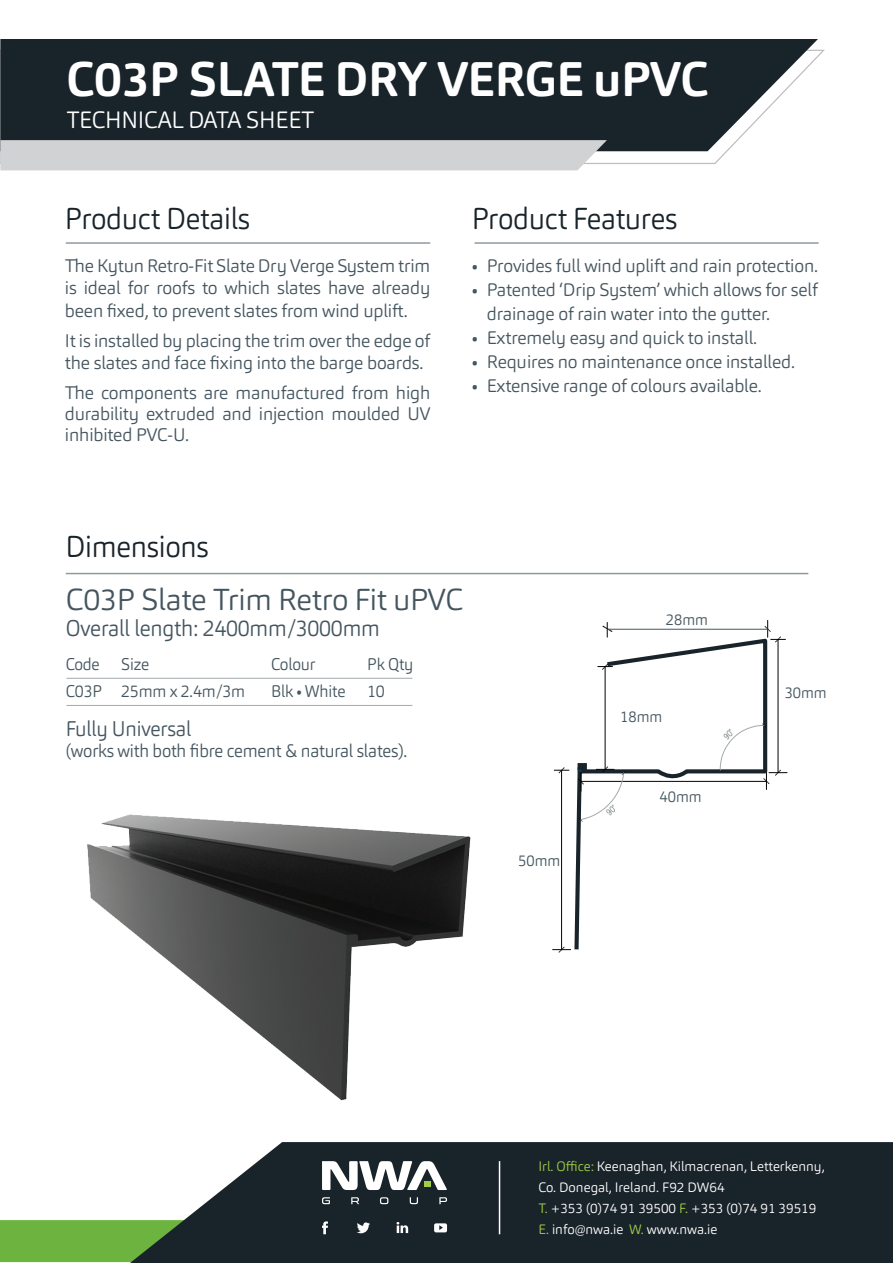
<style>
.page{position:relative;width:893px;height:1263px;background:#fff}
.page>*{position:absolute;margin:0;border:0;box-sizing:border-box;transform-origin:0 0}
.t1{font:700 48px "Carnas";letter-spacing:-.01em;color:#fff}
.t2{font:300 30px "Carnas";letter-spacing:-.01em;color:#19232a;scale:.95 1}
.t3{font:300 30px "Carnas";letter-spacing:-.01em;color:#45555f}
.t4{font:300 23.4px "Carnas";letter-spacing:-.01em;color:#fff}
.t5{font:300 22.5px "Carnas";letter-spacing:-.01em;color:#45555f;scale:.95 1}
.t6{font:300 21px "Carnas";letter-spacing:-.01em;color:#45555f;scale:.95 1}
.t7{font:300 18px/22.5px "Carnas";letter-spacing:-.01em;color:#45555f;text-align:justify}
.t8{font:300 18px "Carnas";letter-spacing:-.01em;color:#45555f;scale:.95 1}
.t9{font:300 16.8px "Carnas";letter-spacing:-.01em;color:#45555f;scale:.95 1}
.t10{font:300 15.45px "Carnas";color:#45555f;scale:.95 1}
.t11{font:300 13.5px/21px "Carnas";color:#fff}
.s1{color:#a0cd44}
</style>
<div class="page">
<svg style="left:0;top:39px;width:818px;height:112px;background:#293239"></svg>
<div style="left:0;top:140px;width:607px;height:30px;background:#d1d2d4"></div>
<img style="left:87px;top:814px;width:384px;height:287px">
<svg style="left:574px;top:637px;width:194px;height:313px"></svg>
<svg style="left:553px;top:947px;width:18px;height:6px"></svg>
<hr style="left:561px;top:770px;width:1px;height:180px;background:#040503">
<hr style="left:605px;top:667px;width:1px;height:102px;background:#040503">
<svg style="left:554px;top:767px;width:15px;height:6px"></svg>
<svg style="left:598px;top:664px;width:14px;height:6px"></svg>
<hr style="left:778px;top:639px;width:1px;height:134px;background:#040503">
<svg style="left:764px;top:620px;width:21px;height:22px"></svg>
<svg style="left:602px;top:622px;width:11px;height:15px"></svg>
<svg style="left:578px;top:723px;width:209px;height:99px"></svg>
<div style="left:578px;top:763px;width:9px;height:7px;background:#19232a"></div>
<hr style="left:607px;top:629px;width:161px;height:1px;background:#45555f">
<hr style="left:475px;top:242px;width:344px;height:2px;background:#92999e">
<hr style="left:66px;top:242px;width:364px;height:2px;background:#92999e">
<hr style="left:66px;top:573px;width:742px;height:1px;background:#92999e">
<hr style="left:67px;top:678px;width:345px;height:1px;background:#a3aaac">
<hr style="left:67px;top:705px;width:345px;height:1px;background:#a3aaac">
<svg style="left:130px;top:1142px;width:763px;height:121px;background:#353e44"></svg>
<svg style="left:0;top:1220px;width:668px;height:42px;background:#2f4731"></svg>
<svg style="left:322px;top:1161px;width:125px;height:29px"></svg>
<svg style="left:322px;top:1197px;width:125px;height:7px"></svg>
<hr style="left:499px;top:1161px;width:1px;height:73px;background:#fff">
<h1 class="t1" style="left:66px;top:48px;width:644px">C03P SLATE DRY VERGE uPVC</h1>
<p class="t4" style="left:66px;top:105px;width:249px">TECHNICAL DATA SHEET</p>
<h2 class="t2" style="left:65px;top:199px;width:196px">Product Details</h2>
<p class="t7" style="left:65px;top:254px;width:367px">The Kytun Retro-Fit Slate Dry Verge System trim is ideal for roofs to which slates have already been fixed, to prevent slates from wind uplift.</p>
<p class="t7" style="left:65px;top:329px;width:367px">It is installed by placing the trim over the edge of the slates and face fixing into the barge boards.</p>
<p class="t7" style="left:65px;top:382px;width:367px;line-height:21px">The components are manufactured from high durability extruded and injection moulded UV inhibited PVC-U.</p>
<h2 class="t2" style="left:472px;top:199px;width:218px">Product Features</h2>
<p class="t7" style="left:472px;top:254px;width:348px">• Provides full wind uplift and rain protection.</p>
<p class="t7" style="left:487px;top:277px;width:332px;line-height:24px;text-indent:-15px">• Patented ‘Drip System’ which allows for self drainage of rain water into the gutter.</p>
<p class="t7" style="left:472px;top:326px;width:287px">• Extremely easy and quick to install.</p>
<p class="t7" style="left:472px;top:350px;width:325px">• Requires no maintenance once installed.</p>
<p class="t7" style="left:472px;top:374px;width:291px">• Extensive range of colours available.</p>
<h2 class="t2" style="left:65px;top:528px;width:152px">Dimensions</h2>
<h2 class="t3" style="left:66px;top:581px;width:399px">C03P Slate Trim Retro Fit uPVC</h2>
<p class="t5" style="left:66px;top:614px;width:332px">Overall length: 2400mm/3000mm</p>
<p class="t9" style="left:66px;top:654px;width:37px">Code</p>
<p class="t9" style="left:121px;top:654px;width:31px">Size</p>
<p class="t9" style="left:271px;top:654px;width:48px">Colour</p>
<p class="t9" style="left:367px;top:654px;width:50px">Pk Qty</p>
<p class="t9" style="left:66px;top:681px;width:190px">C03P 25mm x 2.4m/3m</p>
<p class="t9" style="left:271px;top:681px;width:80px">Blk • White</p>
<p class="t9" style="left:367px;top:681px;width:20px">10</p>
<p class="t6" style="left:66px;top:715px;width:134px">Fully Universal</p>
<p class="t8" style="left:66px;top:740px;width:361px">(works with both fibre cement &amp; natural slates).</p>
<p class="t10" style="left:518px;top:851px;width:46px">50mm</p>
<p class="t10" style="left:666px;top:610px;width:46px">28mm</p>
<p class="t10" style="left:620px;top:706px;width:46px">18mm</p>
<p class="t10" style="left:660px;top:787px;width:46px">40mm</p>
<p class="t10" style="left:785px;top:682px;width:46px">30mm</p>
<p class="t11" style="left:538px;top:1156px;width:288px"><span class="s1">Irl. Office:</span> Keenaghan, Kilmacrenan, Letterkenny, Co. Donegal, Ireland. F92 DW64<br><span class="s1">T.</span> +353 (0)74 91 39500 <span class="s1">F.</span> +353 (0)74 91 39519<br><span class="s1">E.</span> info@nwa.ie <span class="s1">W.</span> www.nwa.ie</p>
</div>
